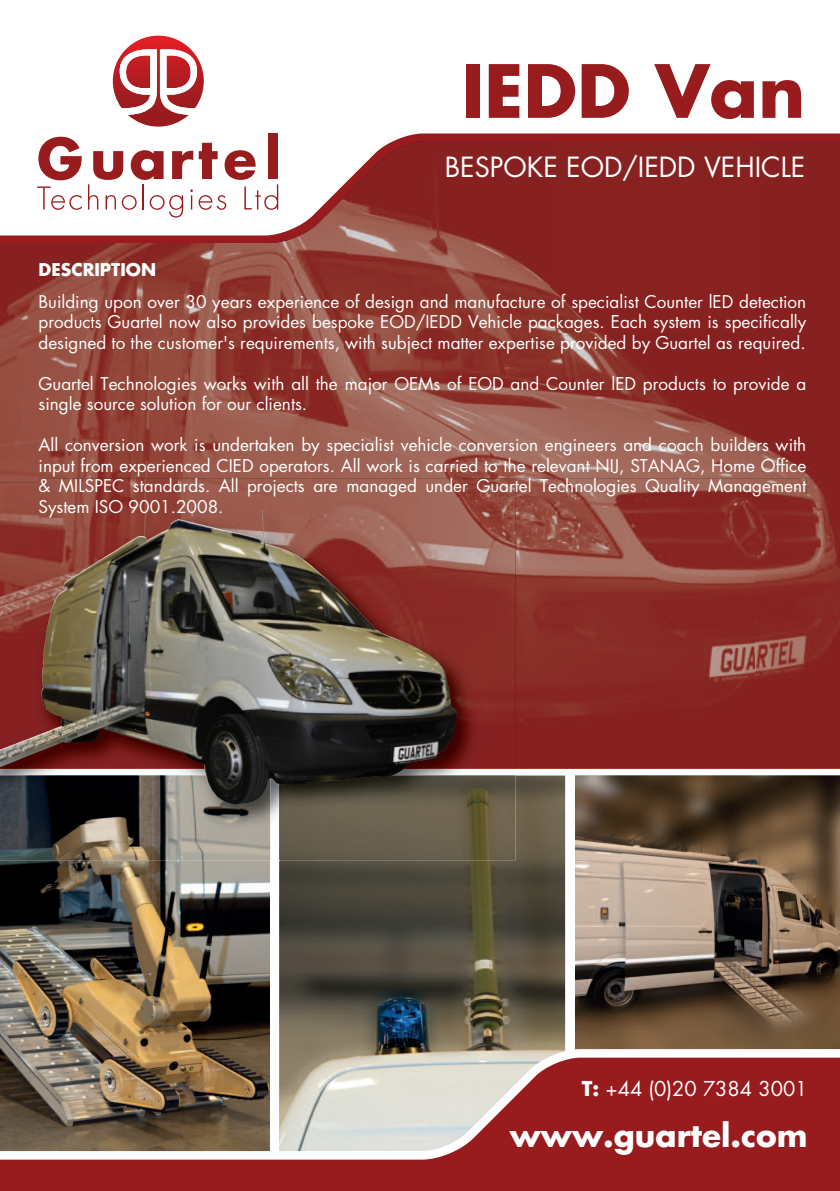
<style>
.page{position:relative;width:840px;height:1191px;background:#fff}
.page>*{position:absolute;margin:0;border:0;box-sizing:border-box;transform-origin:0 0}
.t1{font:700 71.2px "Futura";color:#981b1e}
.t2{font:700 31.2px "Futura";color:#fff}
.t3{font:27px "Futura";color:#fff}
.t4{font:20px "Futura";color:#fff}
.t5{font:17.2px/20.6px "Futura";color:#fff;text-align:justify}
.t6{font:700 17.2px "Futura";color:#fff}
.s1{font-weight:700}
</style>
<div class="page">
<div style="left:0;top:1159px;width:839px;height:32px;background:#981b1e"></div>
<img style="left:0;top:860px;width:270px;height:189px">
<img style="left:279px;top:775px;width:286px;height:274px">
<img style="left:575px;top:775px;width:264px;height:274px">
<svg style="left:57px;top:133px;width:782px;height:8px;fill:#981b1e"></svg>
<svg style="left:37px;top:186px;width:45px;height:24px"></svg>
<svg style="left:38px;top:137px;width:44px;height:43px"></svg>
<svg style="left:88px;top:143px;width:190px;height:74px"></svg>
<div style="left:268px;top:134px;width:10px;height:45px;background:#981b1e"></div>
<svg style="left:113px;top:36px;width:91px;height:91px"></svg>
<img style="left:515px;top:768px;width:324px;height:1px">
<img style="left:344px;top:141px;width:411px;height:193px">
<img style="left:755px;top:141px;width:84px;height:627px">
<img style="left:293px;top:196px;width:52px;height:282px">
<img style="left:0;top:242px;width:191px;height:188px">
<img style="left:191px;top:237px;width:102px;height:241px">
<img style="left:344px;top:334px;width:308px;height:144px">
<img style="left:652px;top:334px;width:103px;height:434px">
<img style="left:0;top:430px;width:88px;height:52px">
<img style="left:88px;top:430px;width:103px;height:48px">
<img style="left:467px;top:497px;width:185px;height:271px">
<img style="left:39px;top:478px;width:766px;height:19px">
<svg style="left:0;top:1049px;width:839px;height:110px;background:#a47068"></svg>
<img style="left:0;top:767px;width:515px;height:19px">
<img style="left:278px;top:786px;width:1px;height:27px">
<img style="left:0;top:775px;width:270px;height:85px">
<img style="left:279px;top:775px;width:236px;height:85px">
<img style="left:0;top:482px;width:226px;height:190px">
<img style="left:226px;top:497px;width:241px;height:175px">
<img style="left:0;top:672px;width:467px;height:96px">
<img style="left:270px;top:771px;width:8px;height:89px">
<img style="left:39px;top:482px;width:476px;height:15px">
<img style="left:39px;top:500px;width:183px;height:17px">
<img style="left:262px;top:510px;width:93px;height:97px">
<h1 class="t1" style="left:461px;top:44px;width:345px">IEDD Van</h1>
<h3 class="t3" style="left:444px;top:150px;width:362px">BESPOKE EOD/IEDD VEHICLE</h3>
<p class="t6" style="left:39px;top:258px;width:119px">DESCRIPTION</p>
<p class="t5" style="left:38px;top:291px;width:768px">Building upon over 30 years experience of design and manufacture of specialist Counter lED detection products Guartel now also provides bespoke EOD/IEDD Vehicle packages. Each system is specifically designed to the customer's requirements, with subject matter expertise provided by Guartel as required.</p>
<p class="t5" style="left:38px;top:373px;width:768px">Guartel Technologies works with all the major OEMs of EOD and Counter lED products to provide a single source solution for our clients.</p>
<p class="t5" style="left:38px;top:435px;width:768px">All conversion work is undertaken by specialist vehicle conversion engineers and coach builders with input from experienced CIED operators. All work is carried to the relevant NIJ, STANAG, Home Office &amp; MILSPEC standards. All projects are managed under Guartel Technologies Quality Management System ISO 9001.2008.</p>
<p class="t4" style="left:581px;top:1076px;width:227px"><span class="s1">T:</span> +44 (0)20 7384 3001</p>
<h2 class="t2" style="left:509px;top:1114px;width:299px">www.guartel.com</h2>
</div>
